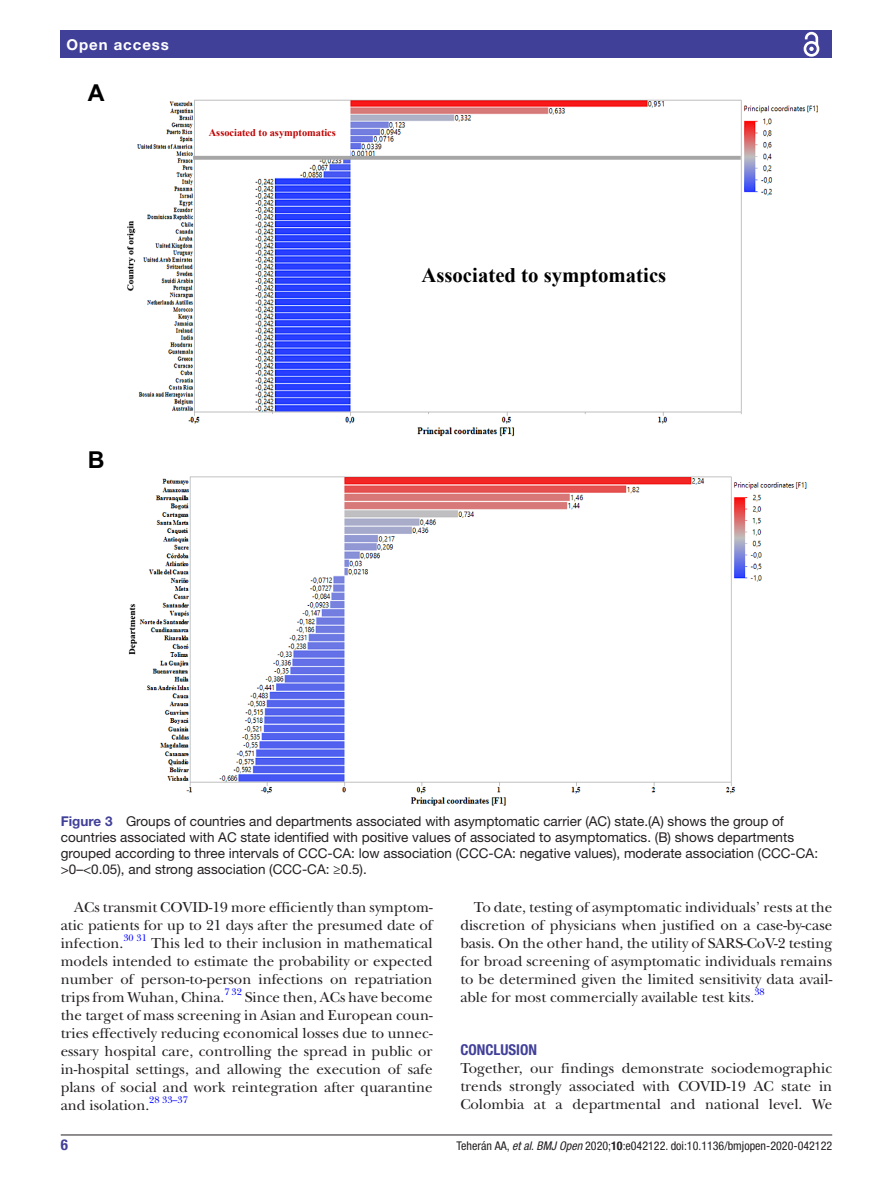
<style>
.page{position:relative;width:893px;height:1191px;background:#fff}
.page>*{position:absolute;margin:0;border:0;box-sizing:border-box;transform-origin:0 0}
.t1{font:700 23.4px "Arial";color:#000}
.t2{font:700 20.7px "Times New Roman";color:#000}
.t3{font:15px/18px "New Baskerville";color:#231f20;text-align:justify}
.t4{font:700 condensed 15px "Helvetica Neue LT Std";color:#414099}
.t5{font:700 15px "Helvetica Neue LT Std";letter-spacing:.065em;color:#fff}
.t6{font:13.5px/16.2px "Helvetica Neue LT Std";color:#231f20}
.t7{font:condensed 12px "Helvetica Neue LT Std";color:#231f20}
.t8{font:700 10.35px "Times New Roman";color:#c00000}
.t9{font:9.9px "New Baskerville";color:#00f}
.s1{font-weight:700;color:#414099}
.s2{font-style:italic}
.s3{font-weight:700}
</style>
<div class="page">
<hr style="left:61px;top:1134px;width:771px;height:1px;background:#231f20">
<div style="left:61px;top:31px;width:771px;height:27px;background:#414099"></div>
<svg style="left:803px;top:31px;width:17px;height:26px"></svg>
<img style="left:127px;top:99px;width:691px;height:338px">
<svg style="left:193px;top:156px;width:548px;height:4px;background:#ababab"></svg>
<img style="left:128px;top:476px;width:679px;height:330px">
<p class="t5" style="left:66px;top:35px;width:104px">Open access</p>
<h1 class="t1" style="left:88px;top:76px;width:18px">A</h1>
<h1 class="t1" style="left:88px;top:444px;width:18px">B</h1>
<p class="t8" style="left:209px;top:125px;width:129px">Associated to asymptomatics</p>
<h2 class="t2" style="left:421px;top:260px;width:246px">Associated to symptomatics</h2>
<p class="t6" style="left:61px;top:812px;width:759px"><span class="s1">Figure 3</span> Groups of countries and departments associated with asymptomatic carrier (AC) state.(A) shows the group of countries associated with AC state identified with positive values of associated to asymptomatics. (B) shows departments grouped according to three intervals of CCC-CA: low association (CCC-CA: negative values), moderate association (CCC-CA: &gt;0–&lt;0.05), and strong association (CCC-CA: ≥0.5).</p>
<p class="t3" style="left:61px;top:897px;width:373px;text-indent:14px">ACs transmit COVID-19 more efficiently than symptom&shy;atic patients for up to 21 days after the presumed date of infection.</p>
<p class="t9" style="left:123px;top:932px;width:25px">30 31</p>
<p class="t3" style="left:61px;top:933px;width:373px;text-indent:91px">This led to their inclusion in mathematical models intended to estimate the probability or expected number of person-to-person infections on repatriation trips from Wuhan, China.<sup>7</sup> <sup>32</sup> Since then, ACs have become the target of mass screening in Asian and European coun&shy;tries effectively reducing economical losses due to unnec&shy;essary hospital care, controlling the spread in public or in-hospital settings, and allowing the execution of safe plans of social and work reintegration after quarantine and isolation.</p>
<p class="t9" style="left:149px;top:1094px;width:40px">28 33–37</p>
<p class="t3" style="left:460px;top:897px;width:373px;text-indent:14px">To date, testing of asymptomatic individuals’ rests at the discretion of physicians when justified on a case-by-case basis. On the other hand, the utility of SARS-CoV-2 testing for broad screening of asymptomatic individuals remains to be determined given the limited sensitivity data avail&shy;able for most commercially available test kits.</p>
<p class="t9" style="left:754px;top:986px;width:12px">38</p>
<p class="t4" style="left:460px;top:1041px;width:78px">CONCLUSION</p>
<p class="t3" style="left:460px;top:1059px;width:373px">Together, our findings demonstrate sociodemographic trends strongly associated with COVID-19 AC state in Colombia at a departmental and national level. We</p>
<p class="t4" style="left:61px;top:1135px;width:9px">6</p>
<p class="t7" style="left:457px;top:1138px;width:377px">Teherán AA, <span class="s2">et al</span>. <span class="s2">BMJ Open</span> 2020;<span class="s3">10</span>:e042122. doi:10.1136/bmjopen-2020-042122</p>
</div>
